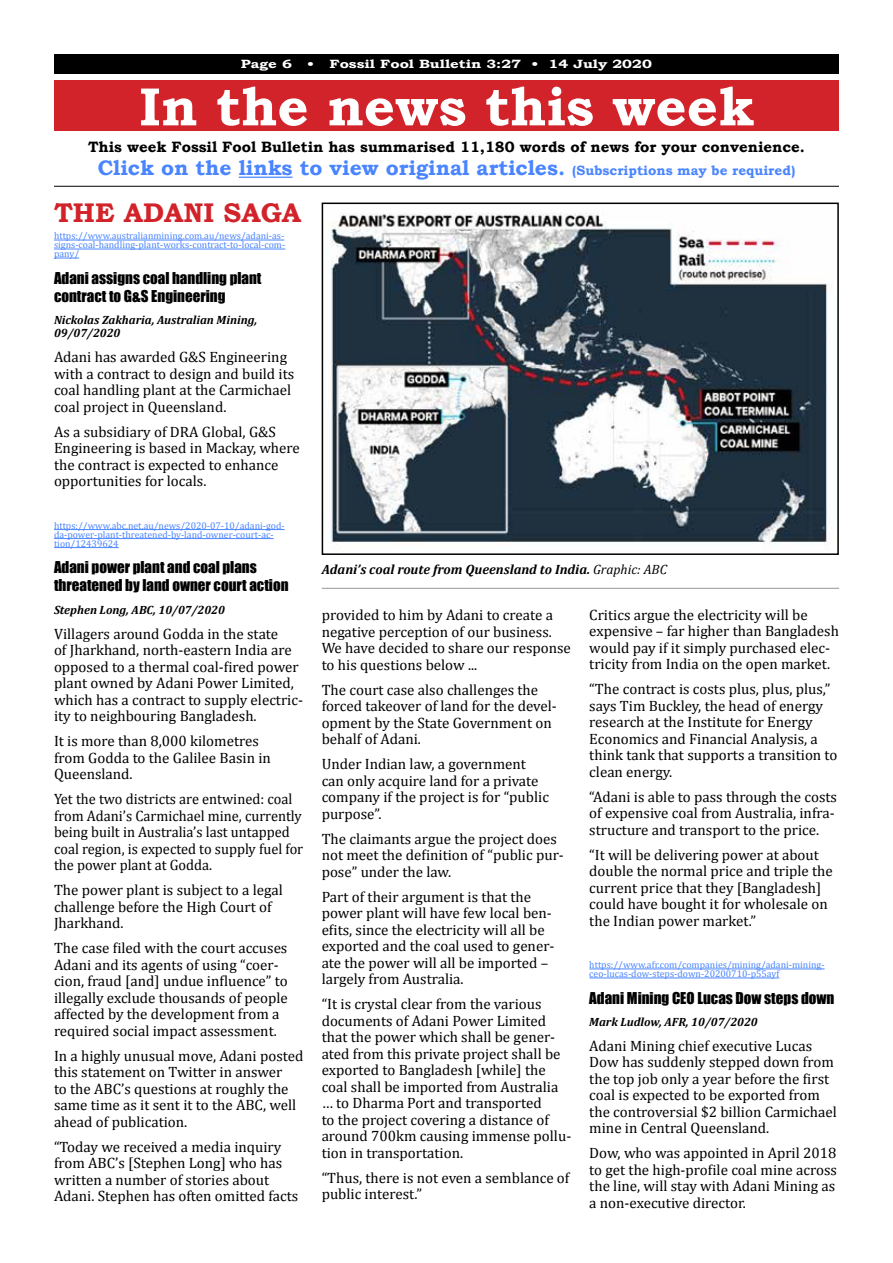
<style>
.page{position:relative;width:893px;height:1263px;background:#fff}
.page>*{position:absolute;margin:0;border:0;box-sizing:border-box;transform-origin:0 0}
.t1{font:700 54px "Bookman Old Style";color:#fff}
.t2{font:700 27px "Bookman Old Style";color:#d2232a}
.t3{font:700 21px "Bookman Old Style";color:#4a85ff}
.t4{font:15px/16.5px "Cambria";color:#000}
.t5{font:15px/16.5px "Cambria";color:#000;scale:.96 1}
.t6{font:15px/18px "Impact";color:#000}
.t7{font:700 15px "Bookman Old Style";color:#000}
.t8{font:italic 700 13.5px "Cambria";color:#000}
.t9{font:italic 700 12px/13.5px "Cambria";color:#000}
.t10{font:700 12px "Bookman Old Style";color:#fff;scale:1.25 1}
.t11{font:9.75px/9px "Cambria";color:#4a85ff}
.s1{font-size:13.5px}
.s2{font-weight:400}
</style>
<div class="page">
<div style="left:54px;top:54px;width:785px;height:20px;background:#000"></div>
<div style="left:54px;top:81px;width:785px;height:50px;background:#d2232a"></div>
<hr style="left:239px;top:177px;width:54px;height:1px;background:#4a85ff">
<hr style="left:54px;top:186px;width:785px;height:1px;background:#000">
<hr style="left:54px;top:240px;width:230px;height:1px;background:#4a85ff">
<hr style="left:54px;top:249px;width:231px;height:1px;background:#4a85ff">
<svg style="left:54px;top:258px;width:25px;height:1px"></svg>
<hr style="left:54px;top:529px;width:231px;height:1px;background:#4a85ff">
<hr style="left:54px;top:538px;width:220px;height:1px;background:#4a85ff">
<hr style="left:54px;top:547px;width:65px;height:1px;background:#4a85ff">
<hr style="left:589px;top:969px;width:236px;height:1px;background:#4a85ff">
<hr style="left:589px;top:978px;width:190px;height:1px;background:#4a85ff">
<img style="left:330px;top:213px;width:499px;height:335px">
<div style="left:322px;top:203px;width:517px;height:352px;border:2px solid #000"></div>
<hr style="left:322px;top:588px;width:517px;height:1px;background:#939598">
<p class="t10" style="left:241px;top:57px;width:42px">Page 6</p>
<p class="t10" style="left:307px;top:57px;width:277px">• Fossil Fool Bulletin 3:27 • 14 July 2020</p>
<h1 class="t1" style="left:139px;top:75px;width:616px">In the news this week</h1>
<p class="t7" style="left:88px;top:138px;width:718px">This week Fossil Fool Bulletin has summarised 11,180 words of news for your convenience.</p>
<h3 class="t3" style="left:98px;top:155px;width:699px">Click on the links to view original articles. <span class="s1">(Subscriptions may be required)</span></h3>
<h2 class="t2" style="left:54px;top:196px;width:249px">THE ADANI SAGA</h2>
<p class="t11" style="left:54px;top:232px;width:233px;text-align:justify">https://www.australianmining.com.au/news/adani-as&shy;signs-coal-handling-plant-works-contract-to-local-com&shy;pany/</p>
<p class="t6" style="left:54px;top:269px;width:209px">Adani assigns coal handling plant contract to G&amp;S Engineering</p>
<p class="t9" style="left:54px;top:313px;width:205px">Nickolas Zakharia, Australian Mining,<br>09/07/2020</p>
<p class="t4" style="left:54px;top:349px;width:242px">Adani has awarded G&amp;S Engineering with a contract to design and build its coal handling plant at the Carmichael coal project in Queensland.</p>
<p class="t4" style="left:54px;top:423px;width:247px">As a subsidiary of DRA Global, G&amp;S Engineering is based in Mackay, where the contract is expected to enhance opportunities for locals.</p>
<p class="t11" style="left:54px;top:521px;width:232px">https://www.abc.net.au/news/2020-07-10/adani-god&shy;da-power-plant-threatened-by-land-owner-court-ac&shy;tion/12439624</p>
<p class="t6" style="left:54px;top:558px;width:236px">Adani power plant and coal plans threatened by land owner court action</p>
<p class="t9" style="left:54px;top:602px;width:173px">Stephen Long, ABC, 10/07/2020</p>
<p class="t4" style="left:54px;top:625px;width:250px">Villagers around Godda in the state<br>of Jharkhand, north-eastern India are opposed to a thermal coal-fired power plant owned by Adani Power Limited, which has a contract to supply electric&shy;ity to neighbouring Bangladesh.</p>
<p class="t4" style="left:54px;top:733px;width:218px">It is more than 8,000 kilometres from Godda to the Galilee Basin in<br>Queensland.</p>
<p class="t5" style="left:54px;top:791px;width:261px">Yet the two districts are entwined: coal from Adani’s Carmichael mine, currently being built in Australia’s last untapped coal region, is expected to supply fuel for the power plant at Godda.</p>
<p class="t4" style="left:54px;top:882px;width:230px">The power plant is subject to a legal challenge before the High Court of<br>Jharkhand.</p>
<p class="t4" style="left:54px;top:940px;width:235px">The case filed with the court accuses Adani and its agents of using “coer&shy;cion, fraud [and] undue influence” to illegally exclude thousands of people affected by the development from a required social impact assessment.</p>
<p class="t4" style="left:54px;top:1047px;width:251px">In a highly unusual move, Adani posted this statement on Twitter in answer<br>to the ABC’s questions at roughly the same time as it sent it to the ABC, well ahead of publication.</p>
<p class="t4" style="left:54px;top:1138px;width:246px">“Today we received a media inquiry from ABC’s [Stephen Long] who has written a number of stories about Adani. Stephen has often omitted facts</p>
<p class="t8" style="left:322px;top:562px;width:347px">Adani’s coal route from Queensland to India. <span class="s2">Graphic: ABC</span></p>
<p class="t4" style="left:589px;top:606px;width:251px">Critics argue the electricity will be expensive – far higher than Bangladesh would pay if it simply purchased elec&shy;tricity from India on the open market.</p>
<p class="t4" style="left:589px;top:681px;width:250px">“The contract is costs plus, plus, plus,” says Tim Buckley, the head of energy research at the Institute for Energy Economics and Financial Analysis, a think tank that supports a transition to clean energy.</p>
<p class="t4" style="left:589px;top:788px;width:249px">“Adani is able to pass through the costs of expensive coal from Australia, infra&shy;structure and transport to the price.</p>
<p class="t4" style="left:589px;top:846px;width:245px">“It will be delivering power at about double the normal price and triple the current price that they [Bangladesh] could have bought it for wholesale on the Indian power market.”</p>
<p class="t11" style="left:589px;top:960px;width:237px">https://www.afr.com/companies/mining/adani-mining&shy;ceo-lucas-dow-steps-down-20200710-p55ayf</p>
<p class="t6" style="left:589px;top:988px;width:247px">Adani Mining CEO Lucas Dow steps down</p>
<p class="t9" style="left:589px;top:1015px;width:170px">Mark Ludlow, AFR, 10/07/2020</p>
<p class="t4" style="left:589px;top:1037px;width:249px">Adani Mining chief executive Lucas Dow has suddenly stepped down from the top job only a year before the first coal is expected to be exported from the controversial $2 billion Carmichael mine in Central Queensland.</p>
<p class="t4" style="left:589px;top:1145px;width:249px">Dow, who was appointed in April 2018 to get the high-profile coal mine across the line, will stay with Adani Mining as a non-executive director.</p>
<p class="t4" style="left:322px;top:607px;width:251px">provided to him by Adani to create a negative perception of our business.<br>We have decided to share our response to his questions below ...</p>
<p class="t4" style="left:322px;top:681px;width:237px">The court case also challenges the forced takeover of land for the devel&shy;opment by the State Government on behalf of Adani.</p>
<p class="t4" style="left:322px;top:756px;width:229px">Under Indian law, a government can only acquire land for a private company if the project is for “public purpose”.</p>
<p class="t4" style="left:322px;top:830px;width:244px">The claimants argue the project does not meet the definition of “public pur&shy;pose” under the law.</p>
<p class="t4" style="left:322px;top:888px;width:234px">Part of their argument is that the power plant will have few local ben&shy;efits, since the electricity will all be exported and the coal used to gener&shy;ate the power will all be imported – largely from Australia.</p>
<p class="t4" style="left:322px;top:996px;width:251px">“It is crystal clear from the various documents of Adani Power Limited that the power which shall be gener&shy;ated from this private project shall be exported to Bangladesh [while] the coal shall be imported from Australia … to Dharma Port and transported<br>to the project covering a distance of around 700km causing immense pollu&shy;tion in transportation.</p>
<p class="t4" style="left:322px;top:1169px;width:249px">“Thus, there is not even a semblance of public interest.”</p>
</div>
